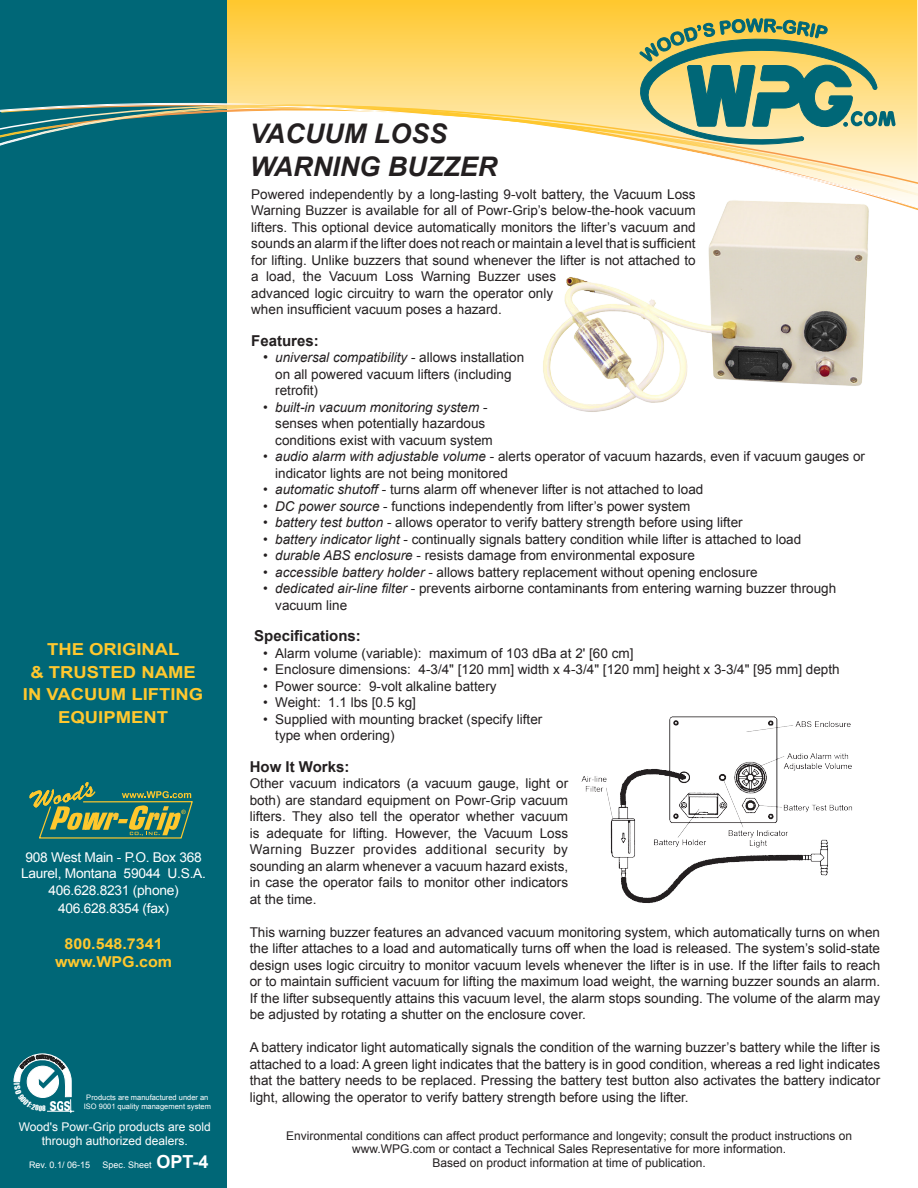
<style>
.page{position:relative;width:918px;height:1188px;background:#fff}
.page>*{position:absolute;margin:0;border:0;box-sizing:border-box;transform-origin:0 0}
.t1{font:italic 700 27px "Arial";color:#231f20}
.t2{font:700 16.5px/22.5px "Arial";color:#ffc82e;text-align:center;scale:1.12 1}
.t3{font:700 15px "Arial";color:#231f20}
.t4{font:700 15px "Arial";color:#ffc82e;scale:1.07 1}
.t5{font:13.5px/16.5px "Arial";color:#231f20;text-align:justify}
.t6{font:13.5px "Arial";letter-spacing:-.02em;color:#fff}
.t7{font:italic 13.5px "Arial";color:#231f20}
.t8{font:900 13.5px "Zurich Win 95 BT";color:#fff;scale:.72 1}
.t9{font:12px "Arial";color:#231f20}
.t10{font:12px/14.4px "Arial";color:#fff;text-align:center}
.t11{font:9px "Arial";color:#fff}
.t12{font:7.5px/9px "Arial";color:#fff;text-align:center}
.t13{font:7.05px "Impact";color:#fff}
.s1{font-weight:700;font-size:18px}
.s2{font-style:normal;font-size:14.25px}
.s3{font-style:normal}
.s4{font-style:italic}
</style>
<div class="page">
<svg style="left:226px;top:0;width:692px;height:50px;background:#fecc43"></svg>
<img style="left:543px;top:216px;width:326px;height:196px">
<div style="left:0;top:0;width:226px;height:1188px;background:#006777"></div>
<svg style="left:226px;top:190px;width:692px;height:21px"></svg>
<svg style="left:0;top:50px;width:918px;height:140px"></svg>
<img style="left:581px;top:716px;width:272px;height:188px">
<svg style="left:635px;top:16px;width:261px;height:131px;background:#9faf78"></svg>
<svg style="left:29px;top:782px;width:164px;height:57px"></svg>
<svg style="left:14px;top:1054px;width:60px;height:59px"></svg>
<p class="t2" style="left:47px;top:639px;width:120px">THE ORIGINAL</p>
<p class="t2" style="left:30px;top:661px;width:149px">&amp; TRUSTED NAME</p>
<p class="t2" style="left:23px;top:684px;width:163px">IN VACUUM LIFTING<br>EQUIPMENT</p>
<p class="t6" style="left:25px;top:849px;width:178px">908 West Main - P.O. Box 368</p>
<p class="t6" style="left:21px;top:865px;width:186px">Laurel, Montana 59044 U.S.A.</p>
<p class="t6" style="left:48px;top:881px;width:132px">406.628.8231 (phone)</p>
<p class="t6" style="left:58px;top:899px;width:112px">406.628.8354 (fax)</p>
<p class="t4" style="left:65px;top:933px;width:93px">800.548.7341</p>
<p class="t4" style="left:55px;top:951px;width:111px">www.WPG.com</p>
<p class="t13" style="left:42px;top:1103px;width:5px">8</p>
<p class="t8" style="left:64px;top:1096px;width:11px">S</p>
<p class="t12" style="left:84px;top:1093px;width:129px">Products are manufactured under an<br>ISO 9001 quality management system</p>
<p class="t8" style="left:50px;top:1096px;width:11px">S</p>
<p class="t10" style="left:19px;top:1119px;width:194px">Wood's Powr-Grip products are sold through authorized dealers.</p>
<p class="t11" style="left:29px;top:1159px;width:62px">Rev. 0.1/ 06-15</p>
<p class="t11" style="left:103px;top:1159px;width:108px">Spec. Sheet <span class="s1">OPT-4</span></p>
<p class="t1" style="left:250px;top:115px;width:199px">VACUUM LOSS</p>
<p class="t1" style="left:250px;top:148px;width:249px">WARNING BUZZER</p>
<p class="t5" style="left:251px;top:186px;width:446px;text-align:left">Powered independently by a long-lasting 9-volt battery, the Vacuum Loss Warning Buzzer is available for all of Powr-Grip’s below-the-hook vacuum lifters. This optional device automatically monitors the lifter’s vacuum and sounds an alarm if the lifter does not reach or maintain a level that is sufficient for lifting. Unlike buzzers that sound whenever the lifter is not attached to a load, the Vacuum Loss Warning Buzzer uses<br>advanced logic circuitry to warn the operator only<br>when insufficient vacuum poses a hazard.</p>
<p class="t3" style="left:251px;top:331px;width:69px">Features:</p>
<p class="t7" style="left:263px;top:349px;width:263px"><span class="s2">•</span> universal compatibility <span class="s3">- allows installation</span></p>
<p class="t5" style="left:275px;top:366px;width:238px">on all powered vacuum lifters (including</p>
<p class="t5" style="left:275px;top:382px;width:44px">retrofit)</p>
<p class="t7" style="left:263px;top:398px;width:226px"><span class="s3">•</span> built-in vacuum monitoring system <span class="s3">-</span></p>
<p class="t5" style="left:275px;top:415px;width:219px">senses when potentially hazardous conditions exist with vacuum system</p>
<p class="t5" style="left:263px;top:448px;width:603px">• <span class="s4">audio alarm with adjustable volume</span> - alerts operator of vacuum hazards, even if vacuum gauges or</p>
<p class="t5" style="left:275px;top:465px;width:234px">indicator lights are not being monitored</p>
<p class="t5" style="left:263px;top:481px;width:442px">• <span class="s4">automatic shutoff</span> - turns alarm off whenever lifter is not attached to load</p>
<p class="t5" style="left:263px;top:498px;width:429px">• <span class="s4">DC power source</span> - functions independently from lifter’s power system</p>
<p class="t5" style="left:263px;top:514px;width:481px">• <span class="s4">battery test button</span> - allows operator to verify battery strength before using lifter</p>
<p class="t5" style="left:263px;top:531px;width:539px">• <span class="s4">battery indicator light</span> - continually signals battery condition while lifter is attached to load</p>
<p class="t5" style="left:263px;top:547px;width:433px">• <span class="s4">durable ABS enclosure</span> - resists damage from environmental exposure</p>
<p class="t5" style="left:263px;top:564px;width:496px">• <span class="s4">accessible battery holder</span> - allows battery replacement without opening enclosure</p>
<p class="t5" style="left:263px;top:580px;width:574px">• <span class="s4">dedicated air-line filter</span> - prevents airborne contaminants from entering warning buzzer through</p>
<p class="t5" style="left:275px;top:597px;width:74px">vacuum line</p>
<p class="t3" style="left:254px;top:626px;width:108px">Specifications:</p>
<p class="t5" style="left:263px;top:645px;width:372px">• Alarm volume (variable): maximum of 103 dBa at 2' [60 cm]</p>
<p class="t5" style="left:263px;top:661px;width:578px">• Enclosure dimensions: 4-3/4" [120 mm] width x 4-3/4" [120 mm] height x 3-3/4" [95 mm] depth</p>
<p class="t5" style="left:263px;top:678px;width:235px">• Power source: 9-volt alkaline battery</p>
<p class="t5" style="left:263px;top:694px;width:154px">• Weight: 1.1 lbs [0.5 kg]</p>
<p class="t5" style="left:263px;top:711px;width:281px">• Supplied with mounting bracket (specify lifter</p>
<p class="t5" style="left:275px;top:727px;width:121px">type when ordering)</p>
<p class="t3" style="left:250px;top:757px;width:101px">How It Works:</p>
<p class="t5" style="left:250px;top:775px;width:320px">Other vacuum indicators (a vacuum gauge, light or both) are standard equipment on Powr-Grip vacuum lifters. They also tell the operator whether vacuum is adequate for lifting. However, the Vacuum Loss Warning Buzzer provides additional security by sounding an alarm whenever a vacuum hazard exists, in case the operator fails to monitor other indicators at the time.</p>
<p class="t5" style="left:250px;top:924px;width:632px">This warning buzzer features an advanced vacuum monitoring system, which automatically turns on when the lifter attaches to a load and automatically turns off when the load is released. The system’s solid-state design uses logic circuitry to monitor vacuum levels whenever the lifter is in use. If the lifter fails to reach or to maintain sufficient vacuum for lifting the maximum load weight, the warning buzzer sounds an alarm.<br>If the lifter subsequently attains this vacuum level, the alarm stops sounding. The volume of the alarm may be adjusted by rotating a shutter on the enclosure cover.</p>
<p class="t5" style="left:250px;top:1039px;width:632px">A battery indicator light automatically signals the condition of the warning buzzer’s battery while the lifter is attached to a load: A green light indicates that the battery is in good condition, whereas a red light indicates that the battery needs to be replaced. Pressing the battery test button also activates the battery indicator light, allowing the operator to verify battery strength before using the lifter.</p>
<p class="t9" style="left:286px;top:1128px;width:568px">Environmental conditions can affect product performance and longevity; consult the product instructions on</p>
<p class="t9" style="left:352px;top:1141px;width:435px">www.WPG.com or contact a Technical Sales Representative for more information.</p>
<p class="t9" style="left:433px;top:1155px;width:275px">Based on product information at time of publication.</p>
</div>
